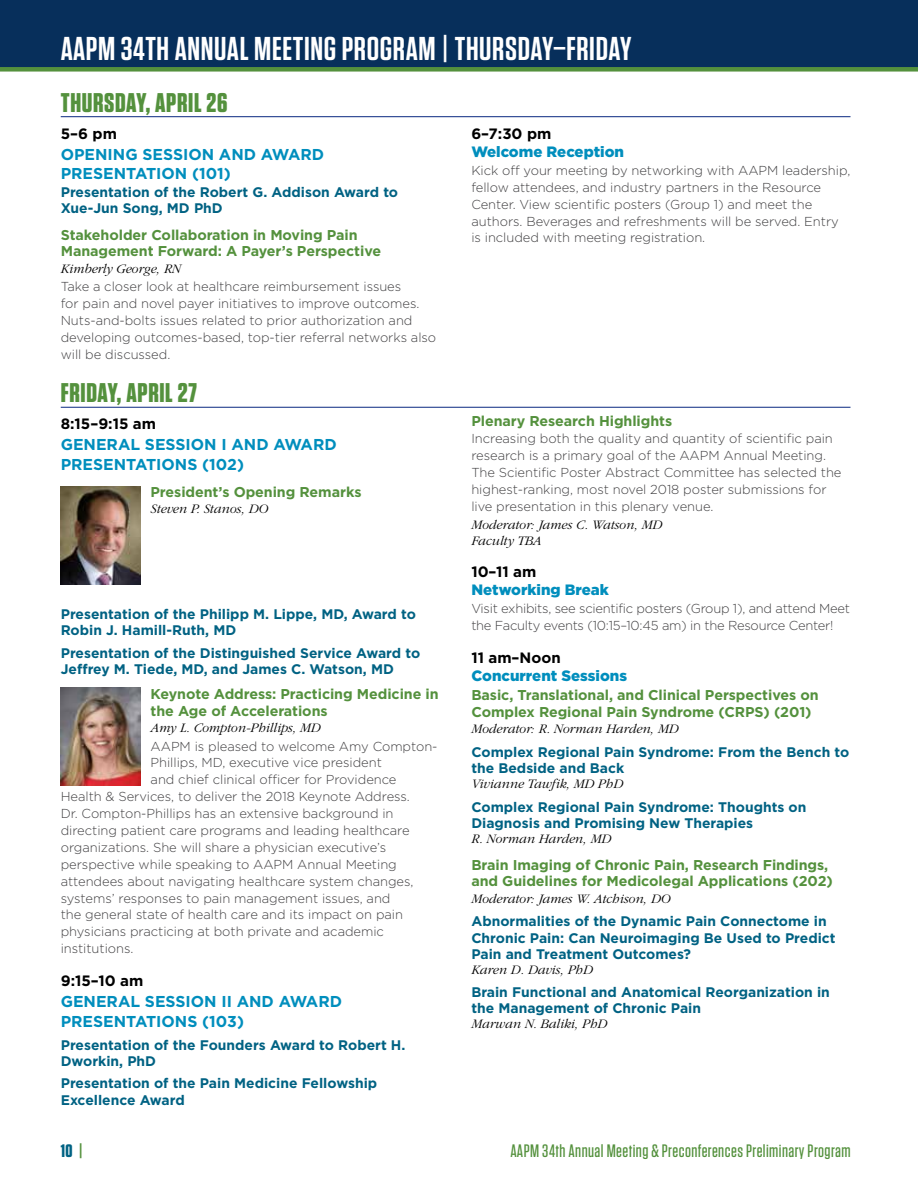
<style>
.page{position:relative;width:918px;height:1188px;background:#fff}
.page>*{position:absolute;margin:0;border:0;box-sizing:border-box;transform-origin:0 0}
.t1{font:600 33px "Tungsten";letter-spacing:.02em;color:#fff}
.t2{font:700 27px "Tungsten";letter-spacing:.025em;color:#54913d}
.t3{font:500 18px "Tungsten";letter-spacing:.025em;color:#54913d}
.t4{font:700 18px "Tungsten";color:#006283}
.t5{font:700 15.75px/19.5px "Gotham";color:#008ebd}
.t6{font:700 15px "Gotham";color:#000}
.t7{font:900 15px "Gotham";color:#008ebd}
.t8{font:700 14.25px/16.5px "Gotham";letter-spacing:-.005em;color:#54913d}
.t9{font:700 13.8px/16px "Gotham";color:#006283}
.t10{font:italic 300 13.5px/16.5px "ITC Garamond Std";color:#000}
.t11{font:300 12.9px/17px "Gotham";letter-spacing:-.005em;color:#414042}
.s1{color:#54913d}
</style>
<div class="page">
<div style="left:0;top:0;width:918px;height:69px;background:#072f5b"></div>
<div style="left:0;top:67px;width:918px;height:5px;background:#54913d"></div>
<hr style="left:61px;top:116px;width:789px;height:1px;background:#25408f">
<hr style="left:61px;top:407px;width:789px;height:1px;background:#25408f">
<img style="left:61px;top:487px;width:79px;height:98px">
<img style="left:61px;top:687px;width:79px;height:98px">
<h1 class="t1" style="left:61px;top:31px;width:572px">AAPM 34TH ANNUAL MEETING PROGRAM | THURSDAY –FRIDAY</h1>
<h2 class="t2" style="left:61px;top:88px;width:168px">THURSDAY, APRIL 26</h2>
<p class="t6" style="left:61px;top:123px;width:58px">5–6 pm</p>
<p class="t5" style="left:61px;top:144px;width:265px">OPENING SESSION AND AWARD<br>PRESENTATION (101)</p>
<p class="t9" style="left:61px;top:184px;width:339px">Presentation of the Robert G. Addison Award to<br>Xue-Jun Song, MD PhD</p>
<p class="t8" style="left:61px;top:226px;width:322px">Stakeholder Collaboration in Moving Pain<br>Management Forward: A Payer’s Perspective</p>
<p class="t10" style="left:61px;top:260px;width:121px">Kimberly George, RN</p>
<p class="t11" style="left:61px;top:278px;width:377px">Take a closer look at healthcare reimbursement issues<br>for pain and novel payer initiatives to improve outcomes.<br>Nuts-and-bolts issues related to prior authorization and developing outcomes-based, top-tier referral networks also will be discussed.</p>
<h2 class="t2" style="left:61px;top:378px;width:138px">FRIDAY, APRIL 27</h2>
<p class="t6" style="left:61px;top:414px;width:97px">8:15–9:15 am</p>
<p class="t5" style="left:61px;top:435px;width:278px">GENERAL SESSION I AND AWARD<br>PRESENTATIONS (102)</p>
<p class="t8" style="left:151px;top:483px;width:213px">President’s Opening Remarks</p>
<p class="t10" style="left:151px;top:501px;width:119px">Steven P. Stanos, DO</p>
<p class="t9" style="left:61px;top:606px;width:357px">Presentation of the Philipp M. Lippe, MD, Award to<br>Robin J. Hamill-Ruth, MD</p>
<p class="t9" style="left:61px;top:645px;width:361px">Presentation of the Distinguished Service Award to<br>Jeffrey M. Tiede, MD, and James C. Watson, MD</p>
<p class="t8" style="left:151px;top:686px;width:290px">Keynote Address: Practicing Medicine in the Age of Accelerations</p>
<p class="t10" style="left:151px;top:720px;width:172px">Amy L. Compton-Phillips, MD</p>
<p class="t11" style="left:151px;top:737px;width:289px">AAPM is pleased to welcome Amy Compton-</p>
<p class="t11" style="left:151px;top:754px;width:233px">Phillips, MD, executive vice president</p>
<p class="t11" style="left:151px;top:771px;width:247px">and chief clinical officer for Providence</p>
<p class="t11" style="left:61px;top:788px;width:351px">Health &amp; Services, to deliver the 2018 Keynote Address.</p>
<p class="t11" style="left:61px;top:805px;width:334px">Dr. Compton-Phillips has an extensive background in</p>
<p class="t11" style="left:61px;top:822px;width:350px">directing patient care programs and leading healthcare</p>
<p class="t11" style="left:61px;top:838px;width:327px">organizations. She will share a physician executive’s</p>
<p class="t11" style="left:61px;top:855px;width:338px">perspective while speaking to AAPM Annual Meeting</p>
<p class="t11" style="left:61px;top:872px;width:354px">attendees about navigating healthcare system changes,</p>
<p class="t11" style="left:61px;top:889px;width:331px">systems’ responses to pain management issues, and</p>
<p class="t11" style="left:61px;top:906px;width:344px">the general state of health care and its impact on pain</p>
<p class="t11" style="left:61px;top:923px;width:325px">physicians practicing at both private and academic</p>
<p class="t11" style="left:61px;top:940px;width:74px">institutions.</p>
<p class="t6" style="left:61px;top:971px;width:84px">9:15–10 am</p>
<p class="t5" style="left:61px;top:992px;width:283px">GENERAL SESSION II AND AWARD<br>PRESENTATIONS (103)</p>
<p class="t9" style="left:61px;top:1037px;width:346px">Presentation of the Founders Award to Robert H.<br>Dworkin, PhD</p>
<p class="t9" style="left:61px;top:1075px;width:318px">Presentation of the Pain Medicine Fellowship<br>Excellence Award</p>
<p class="t6" style="left:471px;top:123px;width:82px">6–7:30 pm</p>
<p class="t7" style="left:471px;top:141px;width:154px">Welcome Reception</p>
<p class="t11" style="left:471px;top:162px;width:381px">Kick off your meeting by networking with AAPM leadership, fellow attendees, and industry partners in the Resource Center. View scientific posters (Group 1) and meet the authors. Beverages and refreshments will be served. Entry is included with meeting registration.</p>
<p class="t8" style="left:471px;top:413px;width:202px">Plenary Research Highlights</p>
<p class="t11" style="left:471px;top:430px;width:372px">Increasing both the quality and quantity of scientific pain research is a primary goal of the AAPM Annual Meeting.<br>The Scientific Poster Abstract Committee has selected the highest-ranking, most novel 2018 poster submissions for live presentation in this plenary venue.</p>
<p class="t10" style="left:471px;top:516px;width:192px">Moderator: James C. Watson, MD<br>Faculty TBA</p>
<p class="t6" style="left:471px;top:561px;width:67px">10–11 am</p>
<p class="t7" style="left:471px;top:579px;width:139px">Networking Break</p>
<p class="t11" style="left:471px;top:600px;width:380px">Visit exhibits, see scientific posters (Group 1), and attend Meet the Faculty events (10:15–10:45 am) in the Resource Center!</p>
<p class="t6" style="left:471px;top:648px;width:91px">11 am–Noon</p>
<p class="t7" style="left:471px;top:665px;width:157px">Concurrent Sessions</p>
<p class="t8" style="left:471px;top:687px;width:349px">Basic, Translational, and Clinical Perspectives on<br>Complex Regional Pain Syndrome (CRPS) (201)</p>
<p class="t10" style="left:471px;top:721px;width:209px">Moderator: R. Norman Harden, MD</p>
<p class="t9" style="left:471px;top:744px;width:379px">Complex Regional Pain Syndrome: From the Bench to the Bedside and Back</p>
<p class="t10" style="left:471px;top:776px;width:153px">Vivianne Tawfik, MD PhD</p>
<p class="t9" style="left:471px;top:799px;width:337px">Complex Regional Pain Syndrome: Thoughts on<br>Diagnosis and Promising New Therapies</p>
<p class="t10" style="left:471px;top:830px;width:141px">R. Norman Harden, MD</p>
<p class="t8" style="left:471px;top:856px;width:363px">Brain Imaging of Chronic Pain, Research Findings, and Guidelines for Medicolegal Applications (202)</p>
<p class="t10" style="left:471px;top:890px;width:201px">Moderator: James W. Atchison, DO</p>
<p class="t9" style="left:471px;top:913px;width:366px">Abnormalities of the Dynamic Pain Connectome in<br>Chronic Pain: Can Neuroimaging Be Used to Predict<br>Pain and Treatment Outcomes?</p>
<p class="t10" style="left:471px;top:961px;width:123px">Karen D. Davis, PhD</p>
<p class="t9" style="left:471px;top:984px;width:360px">Brain Functional and Anatomical Reorganization in the Management of Chronic Pain</p>
<p class="t10" style="left:471px;top:1016px;width:137px">Marwan N. Baliki, PhD</p>
<h3 class="t4" style="left:61px;top:1141px;width:23px">10 <span class="s1">|</span></h3>
<h3 class="t3" style="left:510px;top:1141px;width:342px">AAPM 34th Annual Meeting &amp; Preconferences Preliminary Program</h3>
</div>
